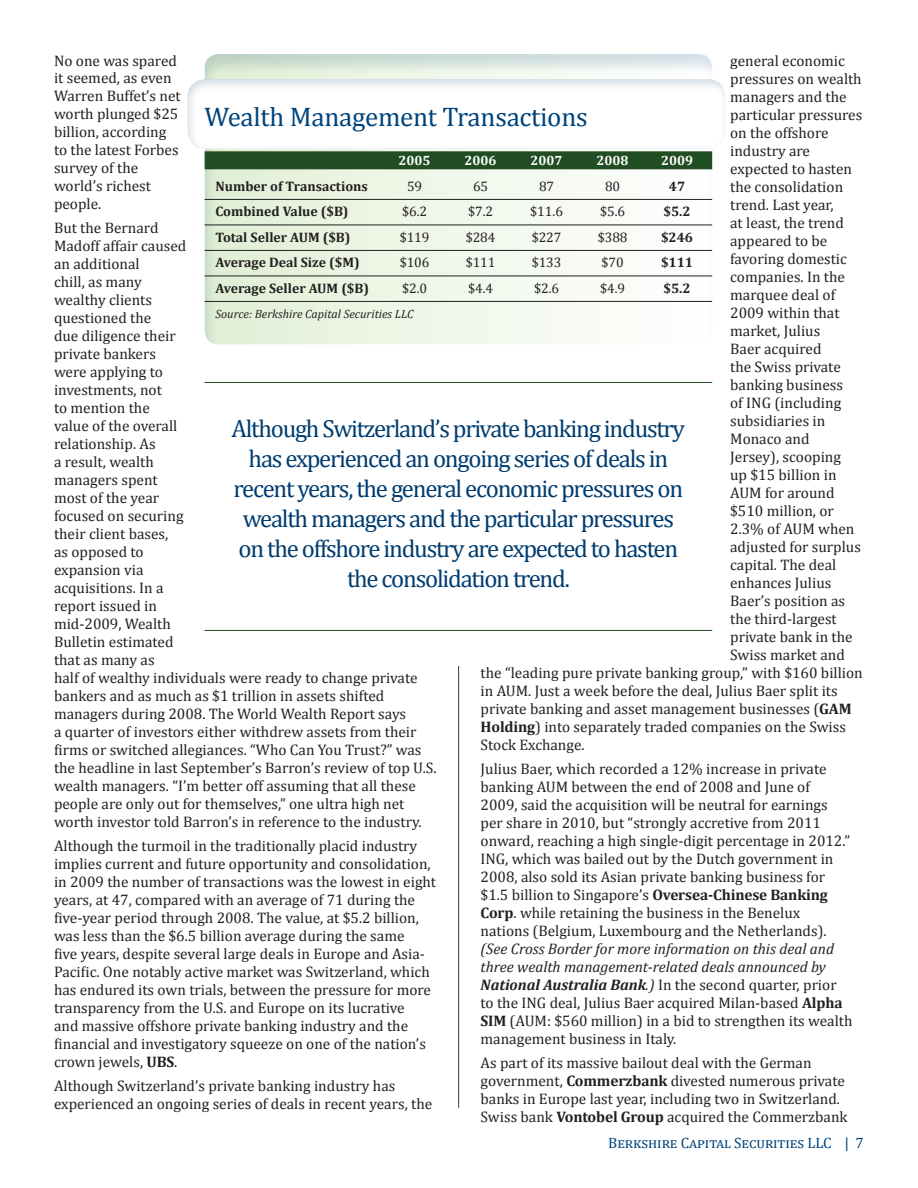
<style>
.page{position:relative;width:918px;height:1188px;background:#fff}
.page>*{position:absolute;margin:0;border:0;box-sizing:border-box;transform-origin:0 0}
.chart_title{font:27px "Cambria";letter-spacing:-.01em;color:#00447b}
.calloutter{font:24.75px/30px "Cambria";letter-spacing:-.05em;color:#013c70;text-align:center}
.texty{font:15.3px/18px "Cambria";color:#231f20}
.folio{font:15px "Cambria";letter-spacing:.03em;color:#00447b}
.chart_text{font:700 13.8px "Cambria";color:#231f20}
.chart_text-2{font:13.8px "Cambria";color:#231f20}
.chart_text_line1{font:700 13.8px "Cambria";color:#231f20}
.chart_text_line1-2{font:13.8px "Cambria";color:#231f20}
.chart_titledate{font:700 13.5px "Cambria";color:#fff}
.chart_text_source{font:italic 12px "Cambria";color:#231f20}
.s1{font-weight:700}
.s2{font-style:italic}
.s3{font-weight:700;font-style:italic}
</style>
<div class="page">
<hr style="left:458px;top:666px;width:1px;height:442px;background:#214d22">
<div style="left:202px;top:53px;width:510px;height:294px;background:#00447b;opacity:.16"></div>
<div style="left:185px;top:78px;width:542px;height:74px;background:#00447b;opacity:.23"></div>
<div style="left:205px;top:151px;width:507px;height:18px;background:#214d22"></div>
<hr style="left:205px;top:199px;width:507px;height:1px;background:#231f20">
<hr style="left:205px;top:225px;width:507px;height:1px;background:#231f20">
<hr style="left:205px;top:250px;width:507px;height:1px;background:#231f20">
<hr style="left:205px;top:276px;width:507px;height:1px;background:#231f20">
<hr style="left:205px;top:301px;width:507px;height:1px;background:#231f20">
<hr style="left:205px;top:382px;width:507px;height:1px;background:#214d22">
<hr style="left:205px;top:630px;width:507px;height:1px;background:#214d22">
<p class="texty" style="left:54px;top:51px;width:128px">No one was spared it seemed, as even<br>Warren Buffet’s net worth plunged $25 billion, according to the latest Forbes survey of the world’s richest people.</p>
<p class="texty" style="left:54px;top:219px;width:384px">But the Bernard<br>Madoff affair caused<br>an additional<br>chill, as many<br>wealthy clients<br>questioned the<br>due diligence their<br>private bankers<br>were applying to<br>investments, not<br>to mention the<br>value of the overall<br>relationship. As<br>a result, wealth<br>managers spent<br>most of the year<br>focused on securing<br>their client bases,<br>as opposed to<br>expansion via<br>acquisitions. In a<br>report issued in<br>mid-2009, Wealth<br>Bulletin estimated<br>that as many as<br>half of wealthy individuals were ready to change private bankers and as much as $1 trillion in assets shifted managers during 2008. The World Wealth Report says<br>a quarter of investors either withdrew assets from their firms or switched allegiances. “Who Can You Trust?” was the headline in last September’s Barron’s review of top U.S. wealth managers. “I’m better off assuming that all these people are only out for themselves,” one ultra high net worth investor told Barron’s in reference to the industry.</p>
<p class="texty" style="left:54px;top:837px;width:384px">Although the turmoil in the traditionally placid industry implies current and future opportunity and consolidation, in 2009 the number of transactions was the lowest in eight years, at 47, compared with an average of 71 during the five-year period through 2008. The value, at $5.2 billion, was less than the $6.5 billion average during the same<br>five years, despite several large deals in Europe and Asia-Pacific. One notably active market was Switzerland, which has endured its own trials, between the pressure for more transparency from the U.S. and Europe on its lucrative<br>and massive offshore private banking industry and the financial and investigatory squeeze on one of the nation’s crown jewels, <span class="s1">UBS</span>.</p>
<p class="texty" style="left:54px;top:1077px;width:380px">Although Switzerland’s private banking industry has experienced an ongoing series of deals in recent years, the</p>
<p class="texty" style="left:730px;top:52px;width:116px">general economic</p>
<p class="texty" style="left:730px;top:70px;width:133px">pressures on wealth</p>
<p class="texty" style="left:730px;top:88px;width:118px">managers and the</p>
<p class="texty" style="left:730px;top:106px;width:134px">particular pressures</p>
<p class="texty" style="left:730px;top:124px;width:100px">on the offshore</p>
<p class="texty" style="left:730px;top:142px;width:81px">industry are</p>
<p class="texty" style="left:730px;top:160px;width:123px">expected to hasten</p>
<p class="texty" style="left:730px;top:178px;width:115px">the consolidation</p>
<p class="texty" style="left:730px;top:196px;width:105px">trend. Last year,</p>
<p class="texty" style="left:730px;top:214px;width:115px">at least, the trend</p>
<p class="texty" style="left:730px;top:232px;width:99px">appeared to be</p>
<p class="texty" style="left:730px;top:250px;width:118px">favoring domestic</p>
<p class="texty" style="left:730px;top:268px;width:116px">companies. In the</p>
<p class="texty" style="left:730px;top:286px;width:107px">marquee deal of</p>
<p class="texty" style="left:730px;top:304px;width:111px">2009 within that</p>
<p class="texty" style="left:730px;top:322px;width:92px">market, Julius</p>
<p class="texty" style="left:730px;top:340px;width:93px">Baer acquired</p>
<p class="texty" style="left:730px;top:357px;width:112px">the Swiss private</p>
<p class="texty" style="left:730px;top:375px;width:114px">banking business</p>
<p class="texty" style="left:730px;top:393px;width:113px">of ING (including</p>
<p class="texty" style="left:730px;top:411px;width:97px">subsidiaries in</p>
<p class="texty" style="left:730px;top:429px;width:81px">Monaco and</p>
<p class="texty" style="left:730px;top:447px;width:112px">Jersey), scooping</p>
<p class="texty" style="left:730px;top:465px;width:108px">up $15 billion in</p>
<p class="texty" style="left:730px;top:483px;width:106px">AUM for around</p>
<p class="texty" style="left:730px;top:501px;width:105px">$510 million, or</p>
<p class="texty" style="left:730px;top:519px;width:126px">2.3% of AUM when</p>
<p class="texty" style="left:730px;top:537px;width:132px">adjusted for surplus</p>
<p class="texty" style="left:730px;top:555px;width:108px">capital. The deal</p>
<p class="texty" style="left:730px;top:573px;width:103px">enhances Julius</p>
<p class="texty" style="left:730px;top:591px;width:116px">Baer’s position as</p>
<p class="texty" style="left:730px;top:609px;width:108px">the third-largest</p>
<p class="texty" style="left:730px;top:627px;width:124px">private bank in the</p>
<p class="texty" style="left:730px;top:645px;width:116px">Swiss market and</p>
<p class="texty" style="left:481px;top:663px;width:384px">the “leading pure private banking group,” with $160 billion</p>
<p class="texty" style="left:481px;top:681px;width:359px">in AUM. Just a week before the deal, Julius Baer split its</p>
<p class="texty" style="left:481px;top:699px;width:373px">private banking and asset management businesses (<span class="s1">GAM</span></p>
<p class="texty" style="left:481px;top:717px;width:367px"><span class="s1">Holding</span>) into separately traded companies on the Swiss</p>
<p class="texty" style="left:481px;top:735px;width:106px">Stock Exchange.</p>
<p class="texty" style="left:481px;top:759px;width:373px">Julius Baer, which recorded a 12% increase in private banking AUM between the end of 2008 and June of<br>2009, said the acquisition will be neutral for earnings per share in 2010, but “strongly accretive from 2011 onward, reaching a high single-digit percentage in 2012.” ING, which was bailed out by the Dutch government in 2008, also sold its Asian private banking business for $1.5 billion to Singapore’s <span class="s1">Oversea-Chinese Banking Corp</span>. while retaining the business in the Benelux nations (Belgium, Luxembourg and the Netherlands). <span class="s2">(See Cross Border for more information on this deal and three wealth management-related deals announced by </span><span class="s3">National Australia Bank</span><span class="s2">.)</span> In the second quarter, prior to the ING deal, Julius Baer acquired Milan-based <span class="s1">Alpha SIM</span> (AUM: $560 million) in a bid to strengthen its wealth management business in Italy.</p>
<p class="texty" style="left:481px;top:1053px;width:369px">As part of its massive bailout deal with the German government, <span class="s1">Commerzbank</span> divested numerous private banks in Europe last year, including two in Switzerland.<br>Swiss bank <span class="s1">Vontobel Group</span> acquired the Commerzbank</p>
<p class="chart_title" style="left:205px;top:101px;width:385px">Wealth Management Transactions</p>
<p class="chart_titledate" style="left:399px;top:152px;width:33px">2005</p>
<p class="chart_titledate" style="left:465px;top:152px;width:33px">2006</p>
<p class="chart_titledate" style="left:531px;top:152px;width:33px">2007</p>
<p class="chart_titledate" style="left:597px;top:152px;width:33px">2008</p>
<p class="chart_titledate" style="left:661px;top:152px;width:33px">2009</p>
<p class="chart_text_line1" style="left:215px;top:177px;width:154px">Number of Transactions</p>
<p class="chart_text_line1-2" style="left:407px;top:178px;width:17px">59</p>
<p class="chart_text_line1-2" style="left:473px;top:178px;width:17px">65</p>
<p class="chart_text_line1-2" style="left:539px;top:178px;width:17px">87</p>
<p class="chart_text_line1-2" style="left:605px;top:178px;width:17px">80</p>
<p class="chart_text_line1" style="left:669px;top:177px;width:18px">47</p>
<p class="chart_text" style="left:215px;top:203px;width:135px">Combined Value ($B)</p>
<p class="chart_text-2" style="left:402px;top:203px;width:27px">$6.2</p>
<p class="chart_text-2" style="left:468px;top:203px;width:27px">$7.2</p>
<p class="chart_text-2" style="left:530px;top:203px;width:34px">$11.6</p>
<p class="chart_text-2" style="left:600px;top:203px;width:27px">$5.6</p>
<p class="chart_text" style="left:664px;top:203px;width:29px">$5.2</p>
<p class="chart_text" style="left:215px;top:228px;width:137px">Total Seller AUM ($B)</p>
<p class="chart_text-2" style="left:400px;top:229px;width:31px">$119</p>
<p class="chart_text-2" style="left:466px;top:229px;width:31px">$284</p>
<p class="chart_text-2" style="left:532px;top:229px;width:31px">$227</p>
<p class="chart_text-2" style="left:598px;top:229px;width:31px">$388</p>
<p class="chart_text" style="left:661px;top:228px;width:34px">$246</p>
<p class="chart_text" style="left:215px;top:254px;width:146px">Average Deal Size ($M)</p>
<p class="chart_text-2" style="left:400px;top:254px;width:31px">$106</p>
<p class="chart_text-2" style="left:466px;top:254px;width:31px">$111</p>
<p class="chart_text-2" style="left:532px;top:254px;width:31px">$133</p>
<p class="chart_text-2" style="left:602px;top:254px;width:24px">$70</p>
<p class="chart_text" style="left:661px;top:254px;width:34px">$111</p>
<p class="chart_text" style="left:215px;top:279px;width:155px">Average Seller AUM ($B)</p>
<p class="chart_text-2" style="left:402px;top:280px;width:27px">$2.0</p>
<p class="chart_text-2" style="left:468px;top:280px;width:27px">$4.4</p>
<p class="chart_text-2" style="left:534px;top:280px;width:27px">$2.6</p>
<p class="chart_text-2" style="left:600px;top:280px;width:27px">$4.9</p>
<p class="chart_text" style="left:664px;top:279px;width:29px">$5.2</p>
<p class="chart_text_source" style="left:215px;top:307px;width:200px">Source: Berkshire Capital Securities LLC</p>
<p class="calloutter" style="left:232px;top:413px;width:455px">Although Switzerland’s private banking industry has experienced an ongoing series of deals in recent years, the general economic pressures on wealth managers and the particular pressures on the offshore industry are expected to hasten the consolidation trend.</p>
<p class="folio" style="left:608px;top:1134px;width:257px">Berkshire Capital Securities LLC | 7</p>
</div>
